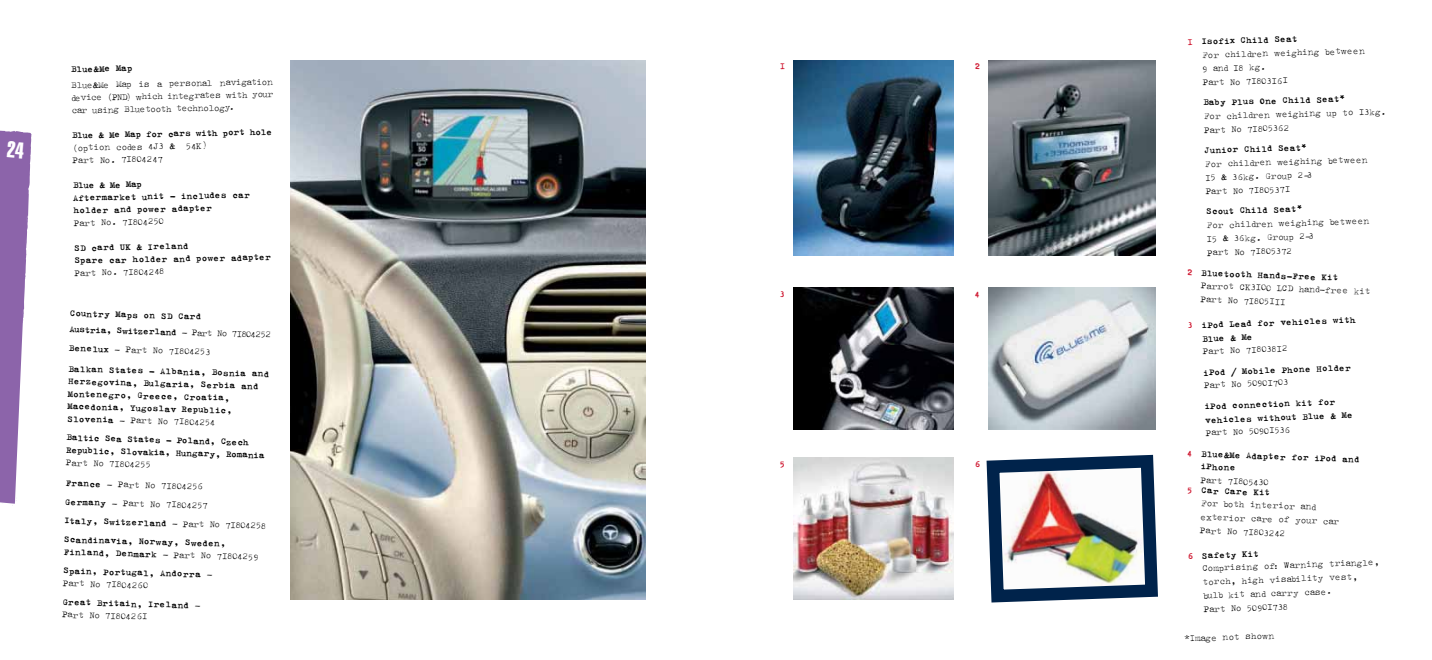
<style>
.page{position:relative;width:1432px;height:660px;background:#fff}
.page>*{position:absolute;margin:0;border:0;box-sizing:border-box;transform-origin:0 0}
.t1{font:10px/13.6px "Lettera 500 light";color:#000}
.t2{font:10px/12.5px "Lettera 500 text";color:#000}
.t3{font:10px "Lettera 500 text";color:#ce152e}
.s1{font-family:"Lettera 500 light"}
.s2{font-family:"Lettera 500 text"}
.s3{color:#ce152e}
</style>
<div class="page">
<img style="left:291px;top:60px;width:354px;height:539px">
<img style="left:794px;top:457px;width:159px;height:142px">
<img style="left:986px;top:454px;width:172px;height:149px">
<img style="left:989px;top:60px;width:166px;height:195px">
<img style="left:989px;top:287px;width:166px;height:142px">
<img style="left:794px;top:287px;width:159px;height:142px">
<img style="left:794px;top:60px;width:159px;height:195px">
<svg style="left:0;top:130px;width:32px;height:374px"></svg>
<p class="t2" style="left:71px;top:63px;width:63px;rotate:-1deg">Blue&amp;Me Map</p>
<p class="t1" style="left:71px;top:78px;width:203px;line-height:12.5px;text-align:justify;rotate:-1deg">Blue&amp;Me Map is a personal navigation device (PND) which integrates with your car using Bluetooth technology.</p>
<p class="t2" style="left:72px;top:129px;width:202px;rotate:-1deg">Blue &amp; Me Map for cars with port hole</p>
<p class="t1" style="left:72px;top:141px;width:136px;line-height:12.5px;rotate:-1deg">(option codes 4J3 &amp; 54K)<br>Part No. 71804247</p>
<p class="t2" style="left:73px;top:179px;width:178px;rotate:-1deg">Blue &amp; Me Map<br>Aftermarket unit - includes car holder and power adapter</p>
<p class="t1" style="left:74px;top:215px;width:92px;rotate:-1deg">Part No. 71804250</p>
<p class="t2" style="left:74px;top:241px;width:198px;rotate:-1deg">SD card UK &amp; Ireland<br>Spare car holder and power adapter</p>
<p class="t1" style="left:74px;top:265px;width:91px;rotate:-1deg">Part No. 71804248</p>
<p class="t2" style="left:70px;top:304px;width:204px;line-height:16.1px;rotate:2deg">Country Maps on SD Card<br>Austria, Switzerland <span class="s1">- Part No 71804252</span></p>
<p class="t1" style="left:69px;top:339px;width:143px;rotate:2deg"><span class="s2">Benelux</span> - Part No 71804253</p>
<p class="t2" style="left:69px;top:361px;width:202px;rotate:2deg">Balkan States - Albania, Bosnia and Herzegovina, Bulgaria, Serbia and Montenegro, Greece, Croatia, Macedonia, Yugoslav Republic,</p>
<p class="t1" style="left:68px;top:410px;width:150px;rotate:2deg"><span class="s2">Slovenia</span> - Part No 71804254</p>
<p class="t2" style="left:67px;top:430px;width:200px;rotate:2deg">Baltic Sea States - Poland, Czech<br>Republic, Slovakia, Hungary, Romania</p>
<p class="t1" style="left:66px;top:451px;width:139px;line-height:20.1px;rotate:2deg">Part No 71804255<br><span class="s2">France</span> - Part No 71804256</p>
<p class="t1" style="left:65px;top:493px;width:144px;rotate:2deg"><span class="s2">Germany</span> - Part No 71804257</p>
<p class="t2" style="left:65px;top:510px;width:203px;line-height:18.5px;rotate:2deg">Italy, Switzerland <span class="s1">- Part No 71804258<br></span>Scandinavia, Norway, Sweden,</p>
<p class="t2" style="left:64px;top:541px;width:196px;line-height:18.5px;rotate:2deg">Finland, Denmark <span class="s1">- Part No 71804259<br></span>Spain, Portugal, Andorra <span class="s1">-</span></p>
<p class="t1" style="left:63px;top:574px;width:87px;rotate:2deg">Part No 71804260</p>
<p class="t2" style="left:63px;top:594px;width:139px;rotate:2deg">Great Britain, Ireland <span class="s1">-</span></p>
<p class="t1" style="left:62px;top:606px;width:87px;rotate:2deg">Part No 71804261</p>
<p class="t3" style="left:780px;top:60px;width:7px">1</p>
<p class="t3" style="left:974px;top:60px;width:7px">2</p>
<p class="t2" style="left:1187px;top:36px;width:111px;rotate:-2deg"><span class="s3">1</span> Isofix Child Seat</p>
<p class="t1" style="left:1201px;top:48px;width:165px;rotate:-2deg">For children weighing between<br>9 and 18 kg.<br>Part No 71803161</p>
<p class="t2" style="left:1203px;top:97px;width:143px;rotate:-2deg">Baby Plus One Child Seat*</p>
<p class="t1" style="left:1203px;top:110px;width:184px;rotate:-2deg">For children weighing up to 13kg.<br>Part No 71805362</p>
<p class="t2" style="left:1204px;top:144px;width:104px;rotate:-2deg">Junior Child Seat*</p>
<p class="t1" style="left:1204px;top:157px;width:165px;rotate:-2deg">For children weighing between<br>15 &amp; 36kg. Group 2-3<br>Part No 71805371</p>
<p class="t2" style="left:1205px;top:205px;width:97px;rotate:-2deg">Scout Child Seat*</p>
<p class="t1" style="left:1206px;top:218px;width:165px;rotate:-2deg">For children weighing between<br>15 &amp; 36kg. Group 2-3<br>Part No 71805372</p>
<p class="t3" style="left:780px;top:287px;width:7px">3</p>
<p class="t3" style="left:974px;top:287px;width:7px">4</p>
<p class="t2" style="left:1187px;top:266px;width:153px;rotate:2deg"><span class="s3">2</span> Bluetooth Hands-Free Kit</p>
<p class="t1" style="left:1201px;top:277px;width:171px;rotate:2deg">Parrot CK3100 LCD hand-free kit<br>Part No 71805111</p>
<p class="t2" style="left:1201px;top:318px;width:155px;line-height:13.8px;text-indent:-14px;rotate:-2deg"><span class="s3">3</span> iPod Lead for vehicles with<br>Blue &amp; Me</p>
<p class="t1" style="left:1202px;top:343px;width:87px;rotate:-2deg">Part No 71803812</p>
<p class="t2" style="left:1203px;top:366px;width:149px;rotate:-2deg">iPod / Mobile Phone Holder</p>
<p class="t1" style="left:1203px;top:377px;width:86px;rotate:-2deg">Part No 50901703</p>
<p class="t2" style="left:1204px;top:399px;width:149px;line-height:13.8px;rotate:-2deg">iPod connection kit for vehicles without Blue &amp; Me</p>
<p class="t1" style="left:1205px;top:425px;width:86px;rotate:-2deg">Part No 50901536</p>
<p class="t3" style="left:780px;top:457px;width:7px">5</p>
<p class="t3" style="left:974px;top:457px;width:7px">6</p>
<p class="t2" style="left:1201px;top:447px;width:160px;text-indent:-14px;rotate:2deg"><span class="s3">4</span> Blue&amp;Me Adapter for iPod and iPhone</p>
<p class="t1" style="left:1200px;top:472px;width:70px;rotate:2deg">Part 71805430</p>
<p class="t2" style="left:1187px;top:483px;width:84px;rotate:2deg"><span class="s3">5</span> Car Care Kit</p>
<p class="t1" style="left:1201px;top:495px;width:140px;rotate:2deg">For both interior and exterior care of your car<br>Part No 71803242</p>
<p class="t2" style="left:1187px;top:549px;width:73px;rotate:-2deg"><span class="s3">6</span> Safety Kit</p>
<p class="t1" style="left:1202px;top:560px;width:179px;rotate:-2deg">Comprising of: Warning triangle, torch, high visability vest, bulb kit and carry case.<br>Part No 50901738</p>
<p class="t1" style="left:1184px;top:630px;width:92px;rotate:-2deg">*Image not shown</p>
</div>
